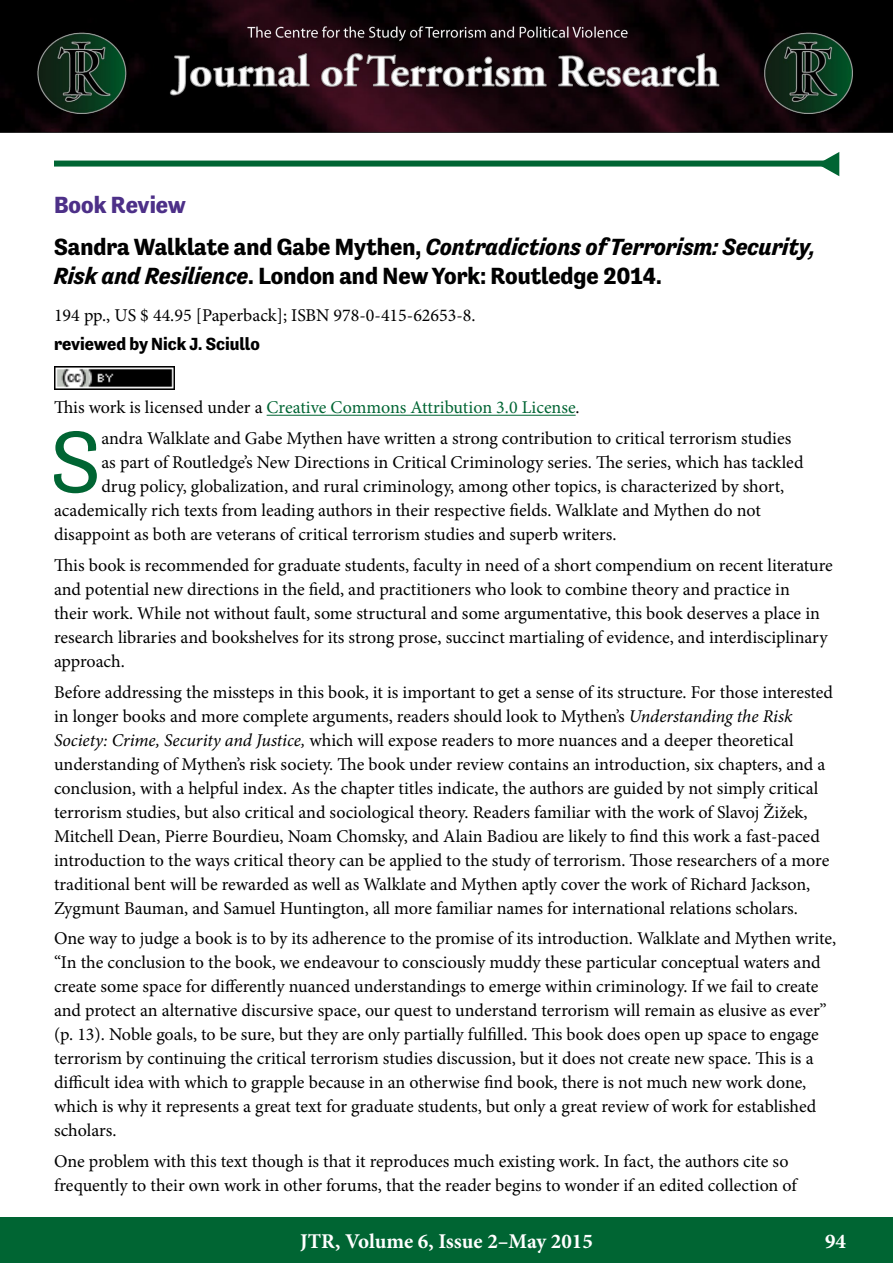
<style>
.page{position:relative;width:893px;height:1263px;background:#fff}
.page>*{position:absolute;margin:0;border:0;box-sizing:border-box;transform-origin:0 0}
.t1{font:89.1px "Tenso";color:#006533}
.t2{font:italic 700 24px/42.3px "Tenso";color:#000}
.t3{font:700 24px "Tenso";color:#000}
.t4{font:700 21px "Minion Pro";color:#fff}
.t5{font:18px/24px "Minion Pro";color:#000}
.t6{font:18px "Minion Pro";color:#006533}
.t7{font:700 18px "Tenso";color:#000}
.s1{font-style:normal;color:#4d3088}
.s2{font-style:normal}
.s3{font-style:italic}
.s4{color:#000}
</style>
<div class="page">
<div style="left:0;top:1217px;width:893px;height:46px;background:#006533"></div>
<img style="left:0;top:0;width:893px;height:133px">
<hr style="left:267px;top:415px;width:309px;height:1px;background:#006533">
<div style="left:54px;top:161px;width:785px;height:6px;background:#006533"></div>
<svg style="left:818px;top:152px;width:21px;height:24px"></svg>
<img style="left:54px;top:367px;width:120px;height:22px">
<h2 class="t2" style="left:54px;top:184px;width:763px"><span class="s1">Book Review<br></span><span class="s2">Sandra Walklate and Gabe Mythen,</span> Contradictions of Terrorism: Security,</h2>
<h2 class="t3" style="left:54px;top:262px;width:609px"><span class="s3">Risk and Resilience</span>. London and New York: Routledge 2014.</h2>
<p class="t5" style="left:54px;top:304px;width:423px">194 pp., US $ 44.95 [Paperback]; ISBN 978-0-415-62653-8.</p>
<p class="t7" style="left:54px;top:333px;width:207px">reviewed by Nick J. Sciullo</p>
<p class="t6" style="left:54px;top:396px;width:527px"><span class="s4">This work is licensed under a</span> Creative Commons Attribution 3.0 License<span class="s4">.</span></p>
<h1 class="t1" style="left:50px;top:412px;width:53px">S</h1>
<p class="t5" style="left:101px;top:426px;width:691px">andra Walklate and Gabe Mythen have written a strong contribution to critical terrorism studies</p>
<p class="t5" style="left:101px;top:450px;width:703px">as part of Routledge’s New Directions in Critical Criminology series. The series, which has tackled</p>
<p class="t5" style="left:101px;top:474px;width:684px">drug policy, globalization, and rural criminology, among other topics, is characterized by short,</p>
<p class="t5" style="left:54px;top:498px;width:708px">academically rich texts from leading authors in their respective fields. Walklate and Mythen do not</p>
<p class="t5" style="left:54px;top:522px;width:564px">disappoint as both are veterans of critical terrorism studies and superb writers.</p>
<p class="t5" style="left:54px;top:553px;width:780px">This book is recommended for graduate students, faculty in need of a short compendium on recent literature and potential new directions in the field, and practitioners who look to combine theory and practice in<br>their work. While not without fault, some structural and some argumentative, this book deserves a place in research libraries and bookshelves for its strong prose, succinct martialing of evidence, and interdisciplinary approach.</p>
<p class="t5" style="left:54px;top:680px;width:781px">Before addressing the missteps in this book, it is important to get a sense of its structure. For those interested in longer books and more complete arguments, readers should look to Mythen’s <span class="s3">Understanding the Risk Society: Crime, Security and Justice,</span> which will expose readers to more nuances and a deeper theoretical understanding of Mythen’s risk society. The book under review contains an introduction, six chapters, and a conclusion, with a helpful index. As the chapter titles indicate, the authors are guided by not simply critical terrorism studies, but also critical and sociological theory. Readers familiar with the work of Slavoj Žižek, Mitchell Dean, Pierre Bourdieu, Noam Chomsky, and Alain Badiou are likely to find this work a fast-paced introduction to the ways critical theory can be applied to the study of terrorism. Those researchers of a more traditional bent will be rewarded as well as Walklate and Mythen aptly cover the work of Richard Jackson, Zygmunt Bauman, and Samuel Huntington, all more familiar names for international relations scholars.</p>
<p class="t5" style="left:54px;top:927px;width:784px">One way to judge a book is to by its adherence to the promise of its introduction. Walklate and Mythen write, “In the conclusion to the book, we endeavour to consciously muddy these particular conceptual waters and create some space for differently nuanced understandings to emerge within criminology. If we fail to create and protect an alternative discursive space, our quest to understand terrorism will remain as elusive as ever” (p. 13). Noble goals, to be sure, but they are only partially fulfilled. This book does open up space to engage terrorism by continuing the critical terrorism studies discussion, but it does not create new space. This is a difficult idea with which to grapple because in an otherwise find book, there is not much new work done, which is why it represents a great text for graduate students, but only a great review of work for established scholars.</p>
<p class="t5" style="left:54px;top:1149px;width:744px">One problem with this text though is that it reproduces much existing work. In fact, the authors cite so frequently to their own work in other forums, that the reader begins to wonder if an edited collection of</p>
<p class="t4" style="left:300px;top:1226px;width:294px">JTR, Volume 6, Issue 2–May 2015</p>
<p class="t4" style="left:825px;top:1226px;width:22px">94</p>
</div>
